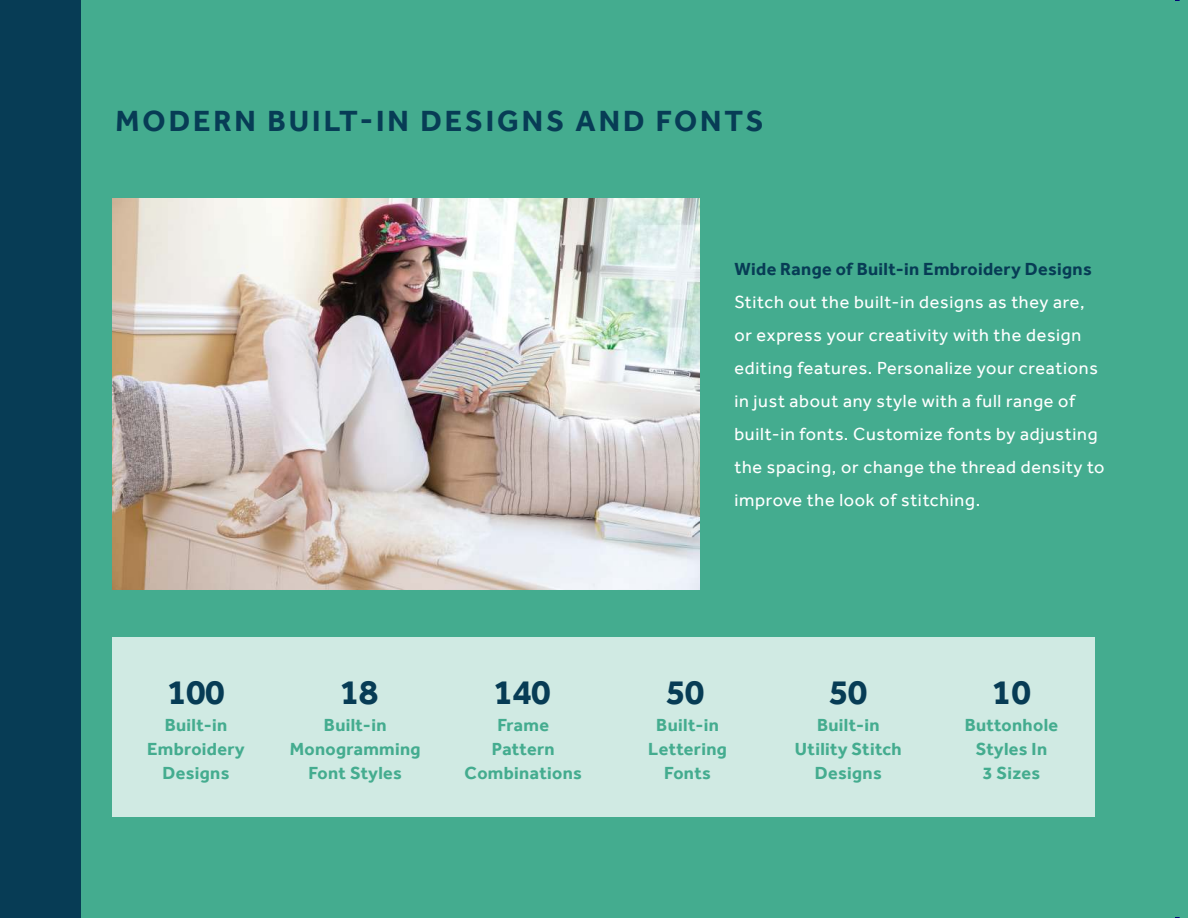
<style>
.page{position:relative;width:1188px;height:918px;background:#44ac8f}
.page>*{position:absolute;margin:0;border:0;box-sizing:border-box;transform-origin:0 0}
.t1{font:700 36px "Effra";letter-spacing:-.02em;color:#073c55}
.t2{font:700 30px "Effra";letter-spacing:.1em;color:#073c55}
.t3{font:18px/33px "Effra";letter-spacing:.04em;color:#fff}
.t4{font:700 18px/24px "Effra";letter-spacing:.02em;color:#44ac8f;text-align:center}
.t5{font:700 18px "Effra";letter-spacing:.02em;color:#073c55}
</style>
<div class="page">
<img style="left:112px;top:199px;width:588px;height:390px">
<div style="left:112px;top:638px;width:983px;height:179px;background:#d0eae3"></div>
<div style="left:0;top:0;width:81px;height:918px;background:#073c55"></div>
<h2 class="t2" style="left:116px;top:103px;width:649px">MODERN BUILT-IN DESIGNS AND FONTS</h2>
<p class="t5" style="left:734px;top:261px;width:359px">Wide Range of Built-in Embroidery Designs</p>
<p class="t3" style="left:734px;top:286px;width:372px">Stitch out the built-in designs as they are, or express your creativity with the design editing features. Personalize your creations in just about any style with a full range of built-in fonts. Customize fonts by adjusting the spacing, or change the thread density to improve the look of stitching.</p>
<h1 class="t1" style="left:167px;top:677px;width:59px">100</h1>
<p class="t4" style="left:147px;top:714px;width:99px">Built-in<br>Embroidery<br>Designs</p>
<h1 class="t1" style="left:340px;top:677px;width:40px">18</h1>
<p class="t4" style="left:290px;top:714px;width:133px">Built-in<br>Monogramming<br>Font Styles</p>
<h1 class="t1" style="left:493px;top:677px;width:59px">140</h1>
<p class="t4" style="left:465px;top:714px;width:119px">Frame<br>Pattern<br>Combinations</p>
<h1 class="t1" style="left:666px;top:677px;width:40px">50</h1>
<p class="t4" style="left:648px;top:714px;width:80px">Built-in<br>Lettering<br>Fonts</p>
<h1 class="t1" style="left:829px;top:677px;width:40px">50</h1>
<p class="t4" style="left:795px;top:714px;width:108px">Built-in<br>Utility Stitch<br>Designs</p>
<h1 class="t1" style="left:992px;top:677px;width:41px">10</h1>
<p class="t4" style="left:965px;top:714px;width:95px">Buttonhole<br>Styles In<br>3 Sizes</p>
</div>
